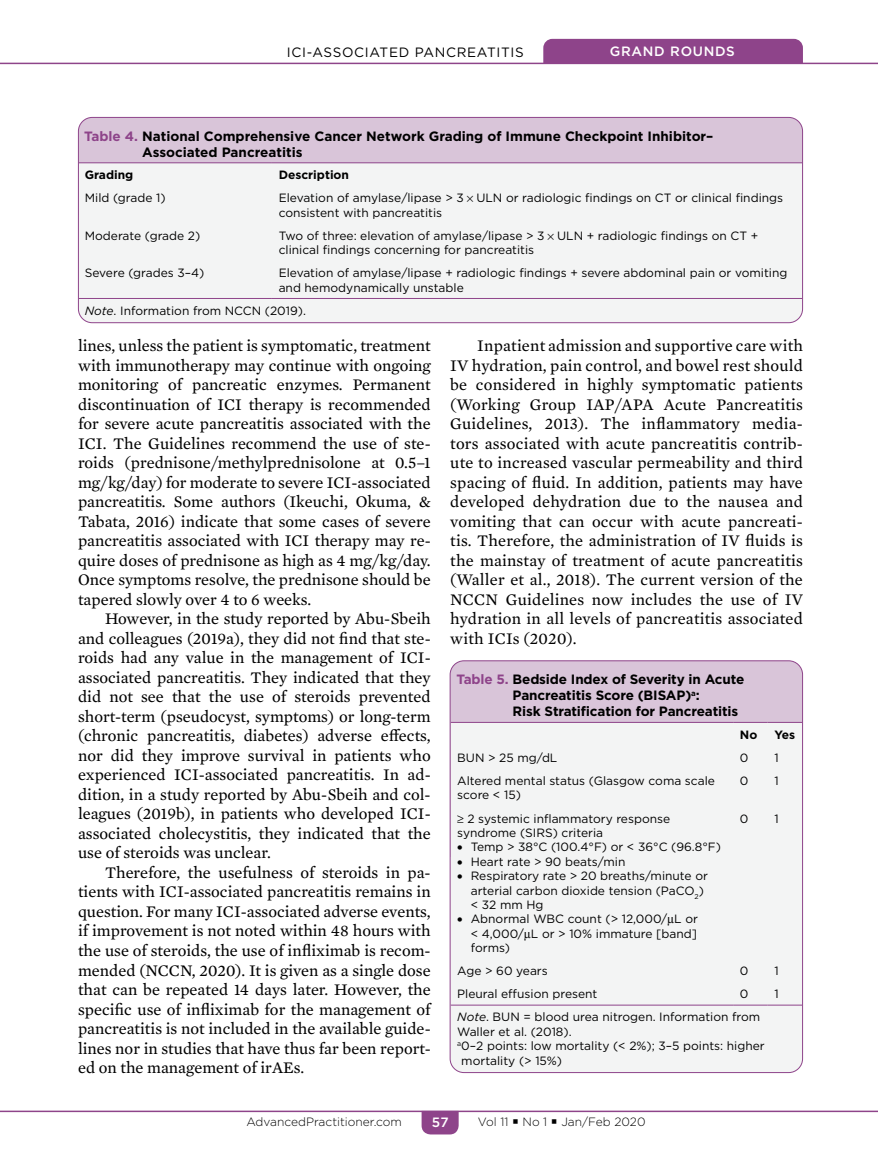
<style>
.page{position:relative;width:878px;height:1175px;background:#fff}
.page>*{position:absolute;margin:0;border:0;box-sizing:border-box;transform-origin:0 0}
.t1{font:16.5px/19.5px "Mercury Text G2";color:#000;text-align:justify}
.t2{font:700 13.5px/16.2px "Gotham";letter-spacing:-.01em;color:#000}
.t3{font:13.5px "Gotham";letter-spacing:.05em;color:#000}
.t4{font:500 13.5px "Gotham";letter-spacing:.05em;color:#fff}
.t5{font:12px/14.4px "Gotham";color:#000}
.t6{font:300 12px "Gotham";color:#000}
.t7{font:700 12px "Gotham";color:#000}
.s1{color:#8e448a}
.s2{font-style:italic}
</style>
<div class="page">
<hr style="left:0;top:1110px;width:878px;height:2px;background:#8e448a">
<svg style="left:421px;top:1110px;width:37px;height:24px"></svg>
<hr style="left:0;top:63px;width:878px;height:1px;background:#8e448a">
<div style="left:543px;top:39px;width:259px;height:24px;background:#8e448a"></div>
<svg style="left:78px;top:117px;width:724px;height:206px"></svg>
<div style="left:80px;top:163px;width:720px;height:135px;background:#f3f4f4"></div>
<hr style="left:79px;top:162px;width:193px;height:1px;background:#8e448a">
<hr style="left:272px;top:162px;width:530px;height:1px;background:#8e448a">
<hr style="left:79px;top:298px;width:193px;height:1px;background:#8e448a">
<hr style="left:272px;top:298px;width:530px;height:1px;background:#8e448a">
<div style="left:78px;top:117px;width:724px;height:206px;border:1px solid #8e448a;border-radius:14px"></div>
<svg style="left:450px;top:661px;width:352px;height:411px"></svg>
<div style="left:452px;top:723px;width:348px;height:281px;background:#f3f4f4"></div>
<hr style="left:450px;top:722px;width:283px;height:1px;background:#8e448a">
<hr style="left:733px;top:722px;width:34px;height:1px;background:#8e448a">
<hr style="left:767px;top:722px;width:35px;height:1px;background:#8e448a">
<hr style="left:450px;top:1004px;width:283px;height:1px;background:#8e448a">
<hr style="left:733px;top:1004px;width:34px;height:1px;background:#8e448a">
<hr style="left:767px;top:1004px;width:35px;height:1px;background:#8e448a">
<div style="left:450px;top:660px;width:352px;height:412px;border:1px solid #8e448a;border-radius:14px"></div>
<svg style="left:467px;top:196px;width:6px;height:6px"></svg>
<svg style="left:547px;top:233px;width:7px;height:7px"></svg>
<svg style="left:667px;top:917px;width:7px;height:9px"></svg>
<svg style="left:524px;top:931px;width:7px;height:9px"></svg>
<p class="t3" style="left:287px;top:43px;width:238px">ICI-ASSOCIATED PANCREATITIS</p>
<p class="t4" style="left:610px;top:43px;width:126px">GRAND ROUNDS</p>
<p class="t2" style="left:142px;top:128px;width:572px;text-indent:-58px"><span class="s1">Table 4.</span> National Comprehensive Cancer Network Grading of Immune Checkpoint Inhibitor–<br>Associated Pancreatitis</p>
<p class="t7" style="left:85px;top:167px;width:50px">Grading</p>
<p class="t7" style="left:279px;top:167px;width:72px">Description</p>
<p class="t5" style="left:85px;top:190px;width:82px">Mild (grade 1)</p>
<p class="t5" style="left:279px;top:190px;width:506px">Elevation of amylase/lipase &gt; 3 ULN or radiologic findings on CT or clinical findings consistent with pancreatitis</p>
<p class="t5" style="left:85px;top:228px;width:117px">Moderate (grade 2)</p>
<p class="t5" style="left:279px;top:228px;width:481px">Two of three: elevation of amylase/lipase &gt; 3 ULN + radiologic findings on CT + clinical findings concerning for pancreatitis</p>
<p class="t5" style="left:85px;top:265px;width:121px">Severe (grades 3–4)</p>
<p class="t5" style="left:279px;top:265px;width:510px">Elevation of amylase/lipase + radiologic findings + severe abdominal pain or vomiting and hemodynamically unstable</p>
<p class="t5" style="left:85px;top:303px;width:223px"><span class="s2">Note</span>. Information from NCCN (2019).</p>
<p class="t1" style="left:78px;top:335px;width:354px">lines, unless the patient is symptomatic, treatment with immunotherapy may continue with ongoing monitoring of pancreatic enzymes. Permanent discontinuation of ICI therapy is recommended for severe acute pancreatitis associated with the ICI. The Guidelines recommend the use of ste&shy;roids (prednisone/methylprednisolone at 0.5–1 mg/kg/day) for moderate to severe ICI-associated pancreatitis. Some authors (Ikeuchi, Okuma, &amp; Tabata, 2016) indicate that some cases of severe pancreatitis associated with ICI therapy may re&shy;quire doses of prednisone as high as 4 mg/kg/day.<br>Once symptoms resolve, the prednisone should be tapered slowly over 4 to 6 weeks.</p>
<p class="t1" style="left:78px;top:608px;width:354px;text-indent:27px">However, in the study reported by Abu-Sbeih and colleagues (2019a), they did not find that ste&shy;roids had any value in the management of ICI&shy;associated pancreatitis. They indicated that they did not see that the use of steroids prevented short-term (pseudocyst, symptoms) or long-term (chronic pancreatitis, diabetes) adverse effects, nor did they improve survival in patients who experienced ICI-associated pancreatitis. In ad&shy;dition, in a study reported by Abu-Sbeih and col&shy;leagues (2019b), in patients who developed ICI&shy;associated cholecystitis, they indicated that the use of steroids was unclear.</p>
<p class="t1" style="left:78px;top:861px;width:354px;text-indent:27px">Therefore, the usefulness of steroids in pa&shy;tients with ICI-associated pancreatitis remains in question. For many ICI-associated adverse events, if improvement is not noted within 48 hours with the use of steroids, the use of infliximab is recom&shy;mended (NCCN, 2020). It is given as a single dose that can be repeated 14 days later. However, the specific use of infliximab for the management of pancreatitis is not included in the available guide&shy;lines nor in studies that have thus far been report&shy;ed on the management of irAEs.</p>
<p class="t1" style="left:450px;top:335px;width:354px;text-indent:27px">Inpatient admission and supportive care with IV hydration, pain control, and bowel rest should be considered in highly symptomatic patients (Working Group IAP/APA Acute Pancreatitis Guidelines, 2013). The inflammatory media&shy;tors associated with acute pancreatitis contrib&shy;ute to increased vascular permeability and third spacing of fluid. In addition, patients may have developed dehydration due to the nausea and vomiting that can occur with acute pancreati&shy;tis. Therefore, the administration of IV fluids is the mainstay of treatment of acute pancreatitis (Waller et al., 2018). The current version of the NCCN Guidelines now includes the use of IV hydration in all levels of pancreatitis associated with ICIs (2020).</p>
<p class="t2" style="left:512px;top:671px;width:233px;text-indent:-56px"><span class="s1">Table 5.</span> Bedside Index of Severity in Acute<br>Pancreatitis Score (BISAP)<sup>a</sup>:<br>Risk Stratification for Pancreatitis</p>
<p class="t7" style="left:740px;top:726px;width:19px">No</p>
<p class="t7" style="left:774px;top:726px;width:22px">Yes</p>
<p class="t5" style="left:457px;top:750px;width:102px">BUN &gt; 25 mg/dL</p>
<p class="t5" style="left:740px;top:750px;width:10px">0</p>
<p class="t5" style="left:774px;top:750px;width:6px">1</p>
<p class="t5" style="left:457px;top:773px;width:259px">Altered mental status (Glasgow coma scale score &lt; 15)</p>
<p class="t5" style="left:740px;top:773px;width:10px">0</p>
<p class="t5" style="left:774px;top:773px;width:6px">1</p>
<p class="t5" style="left:457px;top:810px;width:214px">≥ 2 systemic inflammatory response syndrome (SIRS) criteria</p>
<p class="t5" style="left:457px;top:839px;width:265px">• Temp &gt; 38°C (100.4°F) or &lt; 36°C (96.8°F)</p>
<p class="t5" style="left:457px;top:854px;width:170px">• Heart rate &gt; 90 beats/min</p>
<p class="t5" style="left:470px;top:868px;width:239px;text-indent:-14px">• Respiratory rate &gt; 20 breaths/minute or arterial carbon dioxide tension (PaCO<sub>2</sub>) &lt; 32 mm Hg</p>
<p class="t5" style="left:470px;top:911px;width:229px;text-align:justify;text-indent:-14px">• Abnormal WBC count (&gt; 12,000/ L or &lt; 4,000/ L or &gt; 10% immature [band] forms)</p>
<p class="t5" style="left:740px;top:810px;width:10px">0</p>
<p class="t5" style="left:774px;top:810px;width:6px">1</p>
<p class="t5" style="left:457px;top:963px;width:92px">Age &gt; 60 years</p>
<p class="t5" style="left:740px;top:963px;width:10px">0</p>
<p class="t5" style="left:774px;top:963px;width:6px">1</p>
<p class="t5" style="left:457px;top:986px;width:142px">Pleural effusion present</p>
<p class="t5" style="left:740px;top:986px;width:10px">0</p>
<p class="t5" style="left:774px;top:986px;width:6px">1</p>
<p class="t5" style="left:457px;top:1009px;width:304px"><span class="s2">Note</span>. BUN = blood urea nitrogen. Information from</p>
<p class="t5" style="left:457px;top:1024px;width:116px">Waller et al. (2018).</p>
<p class="t5" style="left:457px;top:1038px;width:309px"><sup>a</sup>0–2 points: low mortality (&lt; 2%); 3–5 points: higher</p>
<p class="t5" style="left:461px;top:1053px;width:102px">mortality (&gt; 15%)</p>
<p class="t6" style="left:246px;top:1114px;width:157px">AdvancedPractitioner.com</p>
<p class="t4" style="left:431px;top:1113px;width:18px">57</p>
<p class="t6" style="left:478px;top:1113px;width:169px">Vol 11 ▪ No 1 ▪ Jan/Feb 2020</p>
</div>
